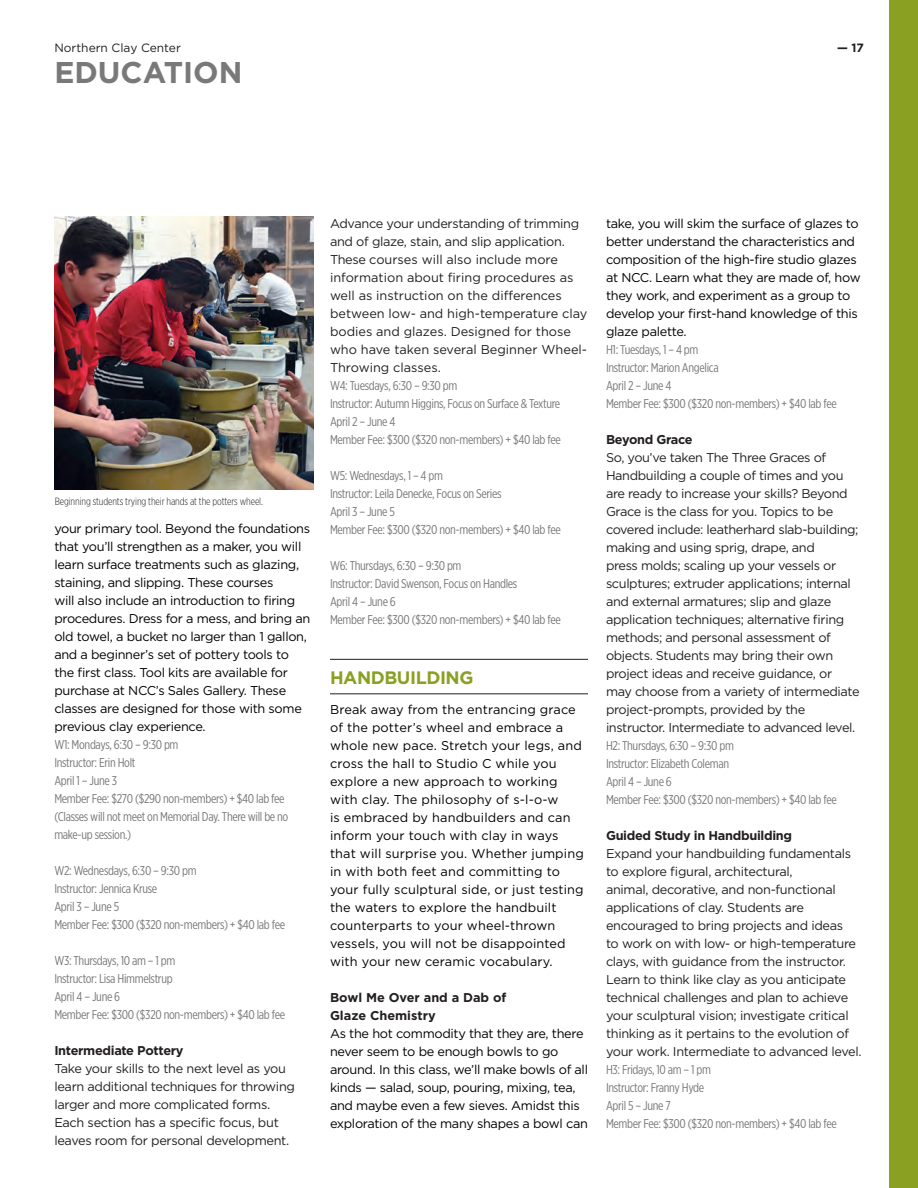
<style>
.page{position:relative;width:918px;height:1188px;background:#fff}
.page>*{position:absolute;margin:0;border:0;box-sizing:border-box;transform-origin:0 0}
.t1{font:700 30px "Gotham";color:#7a797a}
.t2{font:700 18px "Gotham";letter-spacing:-.025em;color:#8aa022}
.t3{font:12.75px/18px "Gotham";letter-spacing:-.025em;color:#231f20}
.body{font:12.75px/18px "Gotham X Narrow";letter-spacing:-.025em;color:#7a797a}
.Class_Title{font:12.75px/18px "Gotham";letter-spacing:-.025em;color:#000}
.Class_Title-2{font:12.75px/18px "Gotham";letter-spacing:.01em;color:#000}
.t4{font:12.75px/18px "Gotham";color:#231f20}
.t5{font:700 12.75px "Gotham";letter-spacing:-.025em;color:#231f20}
.t6{font:700 12.75px "Gotham";color:#231f20}
.t7{font:12px "Gotham";color:#231f20}
.t8{font:700 12px "Gotham";color:#231f20}
.photo_caption{font:300 10.5px "Gotham X Narrow";letter-spacing:-.01em;color:#231f20}
</style>
<div class="page">
<hr style="left:330px;top:659px;width:258px;height:1px;background:#231f20">
<hr style="left:330px;top:693px;width:258px;height:1px;background:#231f20">
<div style="left:889px;top:0;width:29px;height:1188px;background:#8aa022"></div>
<img style="left:54px;top:216px;width:260px;height:274px">
<p class="t7" style="left:54px;top:41px;width:128px">Northern Clay Center</p>
<p class="t8" style="left:837px;top:41px;width:28px">— 17</p>
<p class="t1" style="left:54px;top:55px;width:190px">EDUCATION</p>
<p class="photo_caption" style="left:55px;top:495px;width:210px">Beginning students trying their hands at the potters wheel.</p>
<p class="Class_Title" style="left:54px;top:519px;width:258px">your primary tool. Beyond the foundations that you’ll strengthen as a maker, you will learn surface treatments such as glazing, staining, and slipping. These courses<br>will also include an introduction to firing procedures. Dress for a mess, and bring an old towel, a bucket no larger than 1 gallon, and a beginner’s set of pottery tools to the first class. Tool kits are available for purchase at NCC’s Sales Gallery. These classes are designed for those with some previous clay experience.</p>
<p class="body" style="left:54px;top:735px;width:126px">W1: Mondays, 6:30 – 9:30 pm</p>
<p class="body" style="left:54px;top:753px;width:83px">Instructor: Erin Holt</p>
<p class="body" style="left:54px;top:771px;width:64px">April 1 – June 3</p>
<p class="body" style="left:54px;top:789px;width:232px">Member Fee: $270 ($290 non-members) + $40 lab fee</p>
<p class="body" style="left:54px;top:807px;width:236px">(Classes will not meet on Memorial Day. There will be no make-up session.)</p>
<p class="body" style="left:54px;top:861px;width:144px">W2: Wednesdays, 6:30 – 9:30 pm</p>
<p class="body" style="left:54px;top:879px;width:104px">Instructor: Jennica Kruse</p>
<p class="body" style="left:54px;top:897px;width:66px">April 3 – June 5</p>
<p class="body" style="left:54px;top:915px;width:232px">Member Fee: $300 ($320 non-members) + $40 lab fee</p>
<p class="body" style="left:54px;top:951px;width:122px">W3: Thursdays, 10 am – 1 pm</p>
<p class="body" style="left:54px;top:969px;width:120px">Instructor: Lisa Himmelstrup</p>
<p class="body" style="left:54px;top:987px;width:67px">April 4 – June 6</p>
<p class="body" style="left:54px;top:1005px;width:232px">Member Fee: $300 ($320 non-members) + $40 lab fee</p>
<p class="t5" style="left:54px;top:1043px;width:131px">Intermediate Pottery</p>
<p class="t3" style="left:54px;top:1059px;width:242px">Take your skills to the next level as you learn additional techniques for throwing larger and more complicated forms.<br>Each section has a specific focus, but leaves room for personal development.</p>
<p class="t4" style="left:330px;top:214px;width:259px">Advance your understanding of trimming and of glaze, stain, and slip application.<br>These courses will also include more information about firing procedures as well as instruction on the differences between low- and high-temperature clay bodies and glazes. Designed for those who have taken several Beginner Wheel-Throwing classes.</p>
<p class="body" style="left:330px;top:376px;width:129px">W4: Tuesdays, 6:30 – 9:30 pm</p>
<p class="body" style="left:330px;top:394px;width:232px">Instructor: Autumn Higgins, Focus on Surface &amp; Texture</p>
<p class="body" style="left:330px;top:412px;width:67px">April 2 – June 4</p>
<p class="body" style="left:330px;top:430px;width:232px">Member Fee: $300 ($320 non-members) + $40 lab fee</p>
<p class="body" style="left:330px;top:466px;width:115px">W5: Wednesdays, 1 – 4 pm</p>
<p class="body" style="left:330px;top:484px;width:173px">Instructor: Leila Denecke, Focus on Series</p>
<p class="body" style="left:330px;top:502px;width:66px">April 3 – June 5</p>
<p class="body" style="left:330px;top:520px;width:232px">Member Fee: $300 ($320 non-members) + $40 lab fee</p>
<p class="body" style="left:330px;top:556px;width:133px">W6: Thursdays, 6:30 – 9:30 pm</p>
<p class="body" style="left:330px;top:574px;width:189px">Instructor: David Swenson, Focus on Handles</p>
<p class="body" style="left:330px;top:592px;width:67px">April 4 – June 6</p>
<p class="body" style="left:330px;top:610px;width:232px">Member Fee: $300 ($320 non-members) + $40 lab fee</p>
<p class="t2" style="left:330px;top:667px;width:145px">HANDBUILDING</p>
<p class="Class_Title-2" style="left:330px;top:700px;width:255px">Break away from the entrancing grace of the potter’s wheel and embrace a whole new pace. Stretch your legs, and cross the hall to Studio C while you explore a new approach to working with clay. The philosophy of s-l-o-w<br>is embraced by handbuilders and can inform your touch with clay in ways that will surprise you. Whether jumping in with both feet and committing to your fully sculptural side, or just testing the waters to explore the handbuilt counterparts to your wheel-thrown vessels, you will not be disappointed with your new ceramic vocabulary.</p>
<p class="t6" style="left:330px;top:990px;width:178px">Bowl Me Over and a Dab of</p>
<p class="t6" style="left:330px;top:1008px;width:107px">Glaze Chemistry</p>
<p class="Class_Title" style="left:330px;top:1024px;width:260px">As the hot commodity that they are, there never seem to be enough bowls to go around. In this class, we’ll make bowls of all kinds — salad, soup, pouring, mixing, tea, and maybe even a few sieves. Amidst this exploration of the many shapes a bowl can</p>
<p class="Class_Title" style="left:606px;top:214px;width:256px">take, you will skim the surface of glazes to better understand the characteristics and composition of the high-fire studio glazes at NCC. Learn what they are made of, how they work, and experiment as a group to develop your first-hand knowledge of this glaze palette.</p>
<p class="body" style="left:606px;top:340px;width:94px">H1: Tuesdays, 1 – 4 pm</p>
<p class="body" style="left:606px;top:358px;width:114px">Instructor: Marion Angelica</p>
<p class="body" style="left:606px;top:376px;width:67px">April 2 – June 4</p>
<p class="body" style="left:606px;top:394px;width:232px">Member Fee: $300 ($320 non-members) + $40 lab fee</p>
<p class="t5" style="left:606px;top:432px;width:88px">Beyond Grace</p>
<p class="t3" style="left:606px;top:448px;width:255px">So, you’ve taken The Three Graces of Handbuilding a couple of times and you are ready to increase your skills? Beyond Grace is the class for you. Topics to be covered include: leatherhard slab-building; making and using sprig, drape, and<br>press molds; scaling up your vessels or sculptures; extruder applications; internal and external armatures; slip and glaze application techniques; alternative firing methods; and personal assessment of objects. Students may bring their own project ideas and receive guidance, or may choose from a variety of intermediate project-prompts, provided by the instructor. Intermediate to advanced level.</p>
<p class="body" style="left:606px;top:736px;width:129px">H2: Thursdays, 6:30 – 9:30 pm</p>
<p class="body" style="left:606px;top:754px;width:125px">Instructor: Elizabeth Coleman</p>
<p class="body" style="left:606px;top:772px;width:67px">April 4 – June 6</p>
<p class="body" style="left:606px;top:790px;width:232px">Member Fee: $300 ($320 non-members) + $40 lab fee</p>
<p class="t5" style="left:606px;top:828px;width:188px">Guided Study in Handbuilding</p>
<p class="t3" style="left:606px;top:844px;width:257px">Expand your handbuilding fundamentals to explore figural, architectural,<br>animal, decorative, and non-functional applications of clay. Students are encouraged to bring projects and ideas<br>to work on with low- or high-temperature clays, with guidance from the instructor.<br>Learn to think like clay as you anticipate technical challenges and plan to achieve your sculptural vision; investigate critical thinking as it pertains to the evolution of your work. Intermediate to advanced level.</p>
<p class="body" style="left:606px;top:1060px;width:107px">H3: Fridays, 10 am – 1 pm</p>
<p class="body" style="left:606px;top:1078px;width:100px">Instructor: Franny Hyde</p>
<p class="body" style="left:606px;top:1096px;width:66px">April 5 – June 7</p>
<p class="body" style="left:606px;top:1114px;width:232px">Member Fee: $300 ($320 non-members) + $40 lab fee</p>
</div>
